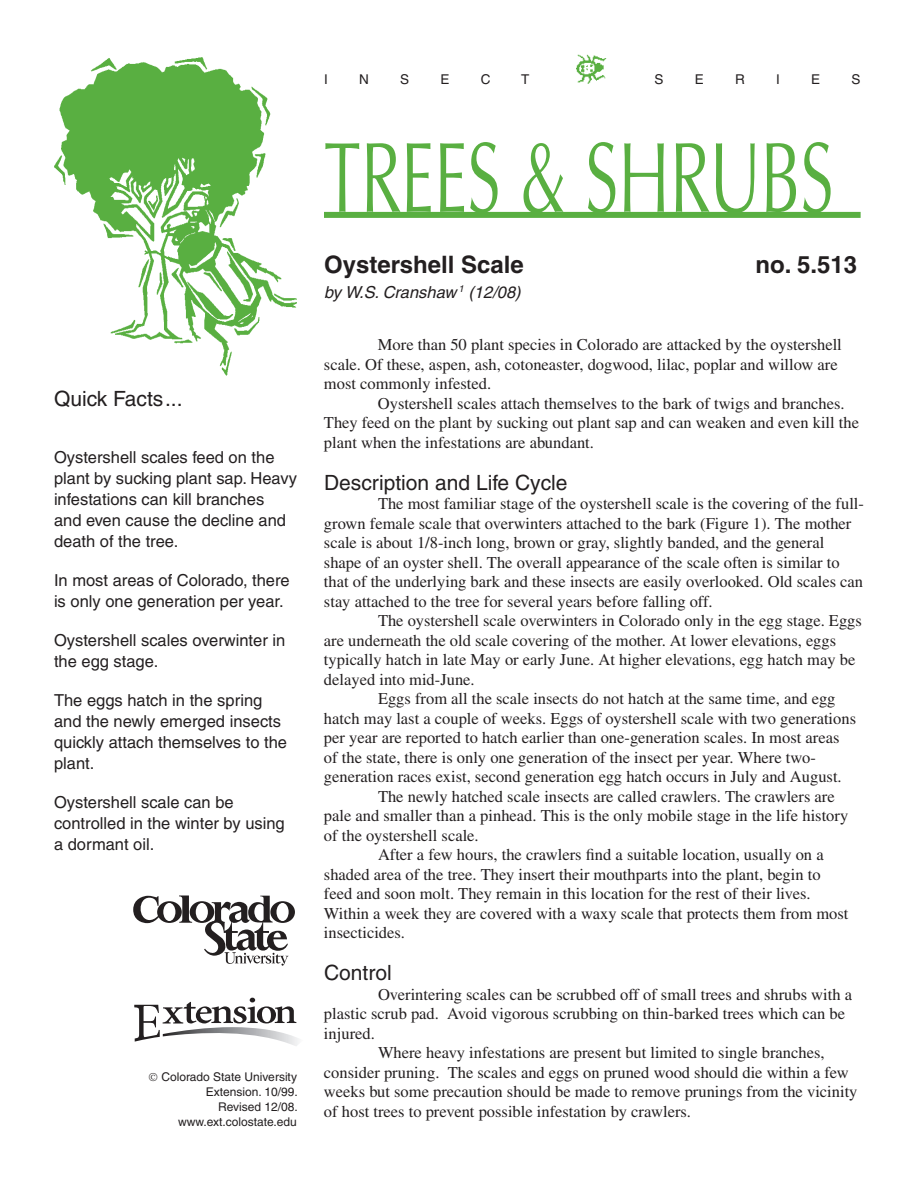
<style>
.page{position:relative;width:918px;height:1188px;background:#fff}
.page>*{position:absolute;margin:0;border:0;box-sizing:border-box;transform-origin:0 0}
.t1{font:100.5px "Zapf Humanist 601 BT";color:#59af41;scale:.67 1}
.t2{font:700 24px "Helvetica";color:#231f20}
.t3{font:21px "Helvetica";color:#231f20}
.t4{font:16.5px/19.5px "Times";color:#231f20}
.t5{font:16.5px/21px "Helvetica";color:#231f20}
.t6{font:italic 16.5px "Helvetica";color:#231f20}
.t7{font:13.5px "Helvetica";color:#231f20}
.t8{font:12px/15px "Helvetica";color:#231f20;text-align:right}
</style>
<div class="page">
<div style="left:324px;top:212px;width:537px;height:6px;background:#59af41"></div>
<img style="left:54px;top:57px;width:243px;height:318px">
<img style="left:577px;top:54px;width:30px;height:30px">
<svg style="left:134px;top:998px;width:165px;height:48px"></svg>
<svg style="left:133px;top:896px;width:162px;height:70px"></svg>
<p class="t3" style="left:54px;top:387px;width:130px">Quick Facts...</p>
<p class="t5" style="left:54px;top:447px;width:244px">Oystershell scales feed on the plant by sucking plant sap. Heavy infestations can kill branches<br>and even cause the decline and death of the tree.</p>
<p class="t5" style="left:54px;top:570px;width:237px">In most areas of Colorado, there is only one generation per year.</p>
<p class="t5" style="left:54px;top:630px;width:233px">Oystershell scales overwinter in the egg stage.</p>
<p class="t5" style="left:54px;top:690px;width:235px">The eggs hatch in the spring and the newly emerged insects quickly attach themselves to the plant.</p>
<p class="t5" style="left:54px;top:792px;width:232px">Oystershell scale can be controlled in the winter by using a dormant oil.</p>
<p class="t8" style="left:161px;top:1069px;width:138px">Colorado State University<br>Extension. 10/99.<br>Revised 12/08. www.ext.colostate.edu</p>
<p class="t7" style="left:324px;top:71px;width:5px">I</p>
<p class="t7" style="left:359px;top:71px;width:11px">N</p>
<p class="t7" style="left:400px;top:71px;width:11px">S</p>
<p class="t7" style="left:440px;top:71px;width:11px">E</p>
<p class="t7" style="left:481px;top:71px;width:11px">C</p>
<p class="t7" style="left:521px;top:71px;width:10px">T</p>
<p class="t7" style="left:655px;top:71px;width:11px">S</p>
<p class="t7" style="left:695px;top:71px;width:11px">E</p>
<p class="t7" style="left:735px;top:71px;width:11px">R</p>
<p class="t7" style="left:776px;top:71px;width:5px">I</p>
<p class="t7" style="left:811px;top:71px;width:11px">E</p>
<p class="t7" style="left:852px;top:71px;width:11px">S</p>
<h1 class="t1" style="left:324px;top:115px;width:762px">TREES &amp; SHRUBS</h1>
<h2 class="t2" style="left:324px;top:250px;width:201px">Oystershell Scale</h2>
<h2 class="t2" style="left:755px;top:250px;width:103px">no. 5.513</h2>
<p class="t6" style="left:324px;top:282px;width:198px">by W.S. Cranshaw <sup>1</sup> (12/08)</p>
<p class="t4" style="left:324px;top:335px;width:519px;text-indent:54px">More than 50 plant species in Colorado are attacked by the oystershell scale. Of these, aspen, ash, cotoneaster, dogwood, lilac, poplar and willow are most commonly infested.</p>
<p class="t4" style="left:324px;top:394px;width:537px;text-indent:54px">Oystershell scales attach themselves to the bark of twigs and branches.<br>They feed on the plant by sucking out plant sap and can weaken and even kill the plant when the infestations are abundant.</p>
<p class="t3" style="left:324px;top:470px;width:245px">Description and Life Cycle</p>
<p class="t4" style="left:324px;top:494px;width:542px;text-indent:54px">The most familiar stage of the oystershell scale is the covering of the full&shy;grown female scale that overwinters attached to the bark (Figure 1). The mother scale is about 1/8-inch long, brown or gray, slightly banded, and the general shape of an oyster shell. The overall appearance of the scale often is similar to that of the underlying bark and these insects are easily overlooked. Old scales can stay attached to the tree for several years before falling off.</p>
<p class="t4" style="left:378px;top:611px;width:485px">The oystershell scale overwinters in Colorado only in the egg stage. Eggs</p>
<p class="t4" style="left:324px;top:631px;width:514px">are underneath the old scale covering of the mother. At lower elevations, eggs</p>
<p class="t4" style="left:324px;top:650px;width:533px">typically hatch in late May or early June. At higher elevations, egg hatch may be</p>
<p class="t4" style="left:324px;top:670px;width:152px">delayed into mid-June.</p>
<p class="t4" style="left:378px;top:689px;width:459px">Eggs from all the scale insects do not hatch at the same time, and egg</p>
<p class="t4" style="left:324px;top:709px;width:534px">hatch may last a couple of weeks. Eggs of oystershell scale with two generations</p>
<p class="t4" style="left:324px;top:728px;width:517px">per year are reported to hatch earlier than one-generation scales. In most areas</p>
<p class="t4" style="left:324px;top:748px;width:493px">of the state, there is only one generation of the insect per year. Where two-</p>
<p class="t4" style="left:324px;top:767px;width:519px">generation races exist, second generation egg hatch occurs in July and August.</p>
<p class="t4" style="left:378px;top:787px;width:458px">The newly hatched scale insects are called crawlers. The crawlers are</p>
<p class="t4" style="left:324px;top:806px;width:526px">pale and smaller than a pinhead. This is the only mobile stage in the life history</p>
<p class="t4" style="left:324px;top:826px;width:156px">of the oystershell scale.</p>
<p class="t4" style="left:378px;top:845px;width:447px">After a few hours, the crawlers find a suitable location, usually on a</p>
<p class="t4" style="left:324px;top:865px;width:498px">shaded area of the tree. They insert their mouthparts into the plant, begin to</p>
<p class="t4" style="left:324px;top:884px;width:488px">feed and soon molt. They remain in this location for the rest of their lives.</p>
<p class="t4" style="left:324px;top:904px;width:526px">Within a week they are covered with a waxy scale that protects them from most</p>
<p class="t4" style="left:324px;top:923px;width:83px">insecticides.</p>
<p class="t3" style="left:324px;top:961px;width:69px">Control</p>
<p class="t4" style="left:378px;top:985px;width:476px">Overintering scales can be scrubbed off of small trees and shrubs with a</p>
<p class="t4" style="left:324px;top:1004px;width:523px">plastic scrub pad. Avoid vigorous scrubbing on thin-barked trees which can be</p>
<p class="t4" style="left:324px;top:1024px;width:52px">injured.</p>
<p class="t4" style="left:378px;top:1043px;width:448px">Where heavy infestations are present but limited to single branches,</p>
<p class="t4" style="left:324px;top:1063px;width:526px">consider pruning. The scales and eggs on pruned wood should die within a few</p>
<p class="t4" style="left:324px;top:1082px;width:535px">weeks but some precaution should be made to remove prunings from the vicinity</p>
<p class="t4" style="left:324px;top:1102px;width:369px">of host trees to prevent possible infestation by crawlers.</p>
</div>
